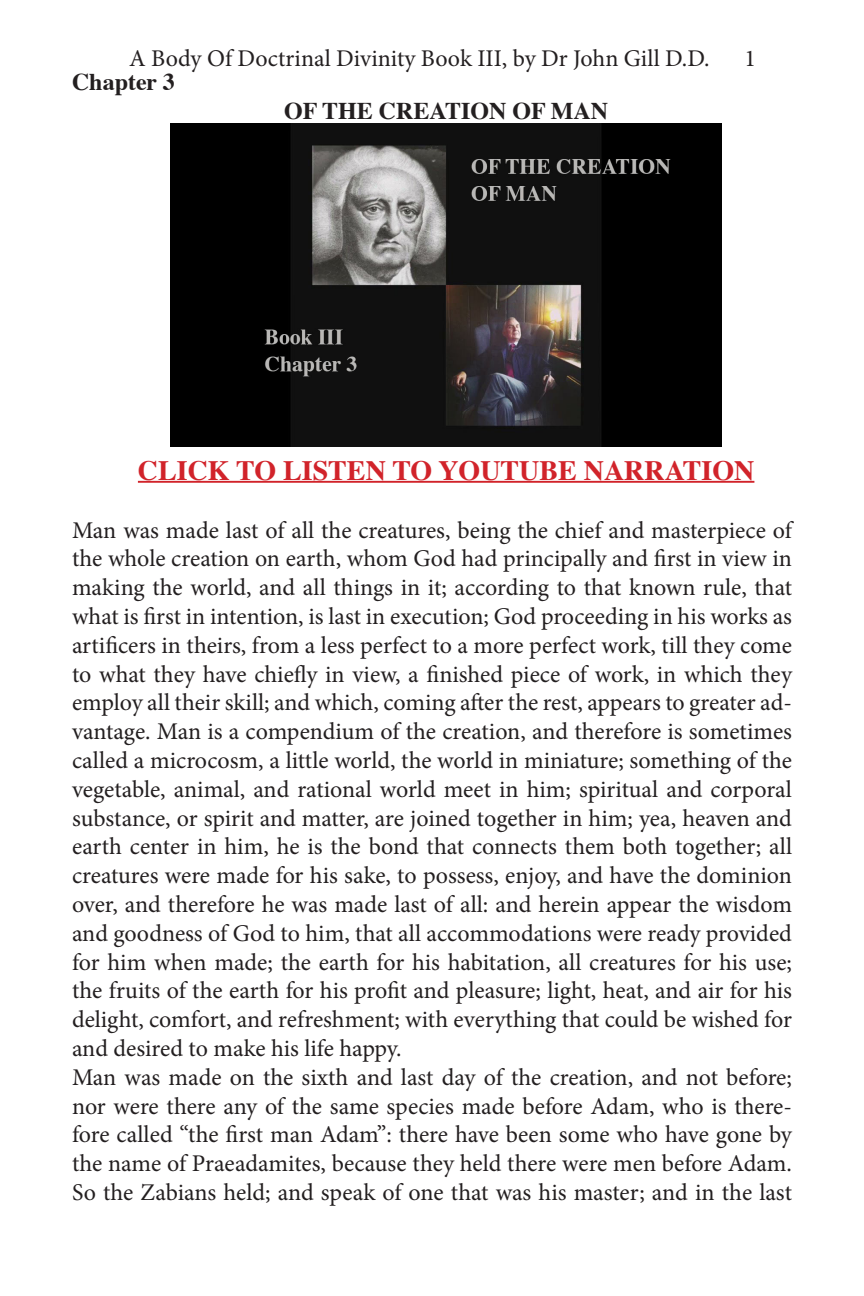
<style>
.page{position:relative;width:864px;height:1296px;background:#fff}
.page>*{position:absolute;margin:0;border:0;box-sizing:border-box;transform-origin:0 0}
.Subject{font:700 28px "Times";color:#d1232a}
.t1{font:24px/28.8px "Minion Pro";color:#231f20;text-align:justify}
.Subject-2{font:700 24px "Times";color:#231f20}
.Chapter_Heading_1{font:700 24px "Times";color:#231f20}
</style>
<div class="page">
<hr style="left:138px;top:481px;width:616px;height:2px;background:#d1232a">
<img style="left:171px;top:124px;width:551px;height:322px">
<p class="t1" style="left:129px;top:44px;width:582px">A Body Of Doctrinal Divinity Book III, by Dr John Gill D.D.</p>
<p class="t1" style="left:744px;top:44px;width:13px">1</p>
<p class="Chapter_Heading_1" style="left:72px;top:59px;width:104px">Chapter 3</p>
<p class="Subject-2" style="left:284px;top:88px;width:326px">OF THE CREATION OF MAN</p>
<p class="Subject" style="left:138px;top:444px;width:618px">CLICK TO LISTEN TO YOUTUBE NARRATION</p>
<p class="t1" style="left:72px;top:516px;width:722px">Man was made last of all the creatures, being the chief and masterpiece of the whole creation on earth, whom God had principally and first in view in making the world, and all things in it; according to that known rule, that what is first in intention, is last in execution; God proceeding in his works as artificers in theirs, from a less perfect to a more perfect work, till they come to what they have chiefly in view, a finished piece of work, in which they employ all their skill; and which, coming after the rest, appears to greater ad&shy;vantage. Man is a compendium of the creation, and therefore is sometimes called a microcosm, a little world, the world in miniature; something of the vegetable, animal, and rational world meet in him; spiritual and corporal substance, or spirit and matter, are joined together in him; yea, heaven and earth center in him, he is the bond that connects them both together; all creatures were made for his sake, to possess, enjoy, and have the dominion over, and therefore he was made last of all: and herein appear the wisdom and goodness of God to him, that all accommodations were ready provided for him when made; the earth for his habitation, all creatures for his use; the fruits of the earth for his profit and pleasure; light, heat, and air for his delight, comfort, and refreshment; with everything that could be wished for and desired to make his life happy.</p>
<p class="t1" style="left:72px;top:1063px;width:722px">Man was made on the sixth and last day of the creation, and not before; nor were there any of the same species made before Adam, who is there&shy;fore called “the first man Adam”: there have been some who have gone by the name of Praeadamites, because they held there were men before Adam.<br>So the Zabians held; and speak of one that was his master; and in the last</p>
</div>
